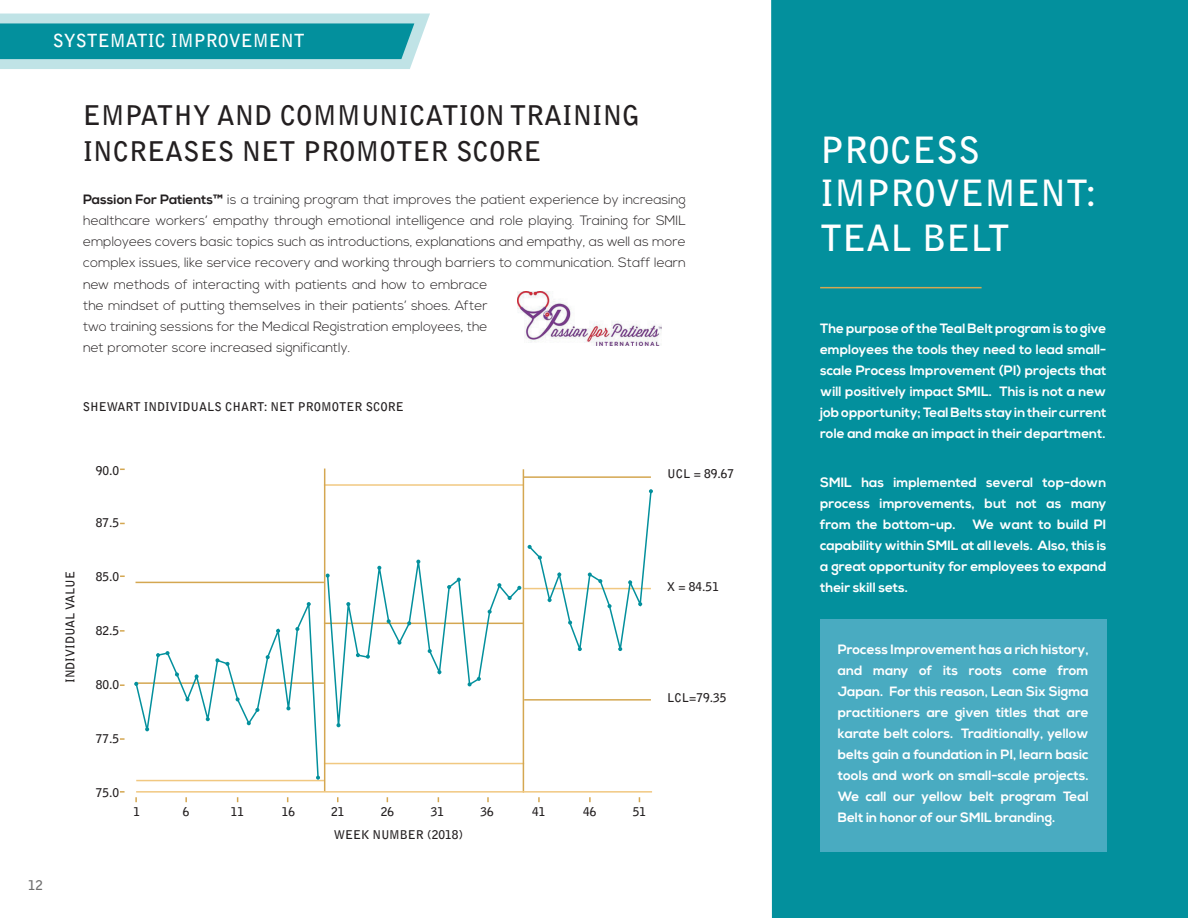
<style>
.page{position:relative;width:1188px;height:918px;background:#fff}
.page>*{position:absolute;margin:0;border:0;box-sizing:border-box;transform-origin:0 0}
.t1{font:700 36px/44.1px "Bell Gothic Std";color:#fff}
.t2{font:700 27px/36px "Bell Gothic Std";color:#231f20}
.t3{font:700 18px "Bell Gothic Std";color:#fff}
.t4{font:700 13.5px/21px "Nexa";color:#fff;text-align:justify}
.t5{font:300 13.5px/21px "Nexa";color:#231f20;text-align:justify}
.t6{font:700 13.35px "Bell Gothic Std";color:#6e6e6e}
.t7{font:700 12px "Bell Gothic Std";color:#231f20}
.s1{font-weight:700}
</style>
<div class="page">
<div style="left:771px;top:0;width:417px;height:918px;background:#03909d"></div>
<hr style="left:324px;top:484px;width:199px;height:2px;background:#f1c881">
<hr style="left:523px;top:588px;width:128px;height:1px;background:#f1c881">
<hr style="left:523px;top:476px;width:128px;height:2px;background:#d4a751">
<hr style="left:136px;top:780px;width:188px;height:1px;background:#f1c881">
<hr style="left:324px;top:763px;width:200px;height:1px;background:#f1c881">
<hr style="left:524px;top:699px;width:127px;height:2px;background:#d4a751">
<hr style="left:136px;top:682px;width:188px;height:2px;background:#d4a751">
<hr style="left:820px;top:287px;width:162px;height:1px;background:#d4a751">
<div style="left:820px;top:619px;width:286px;height:232px;background:#49abc1"></div>
<img style="left:517px;top:292px;width:144px;height:53px">
<hr style="left:324px;top:623px;width:200px;height:1px;background:#d4a751">
<hr style="left:136px;top:582px;width:188px;height:1px;background:#d4a751">
<svg style="left:134px;top:602px;width:186px;height:178px"></svg>
<svg style="left:326px;top:559px;width:195px;height:169px"></svg>
<svg style="left:527px;top:489px;width:126px;height:163px"></svg>
<hr style="left:523px;top:469px;width:1px;height:324px;background:#d4a751">
<hr style="left:324px;top:469px;width:1px;height:323px;background:#d4a751">
<hr style="left:136px;top:791px;width:516px;height:2px;background:#f1c881">
<svg style="left:0;top:13px;width:430px;height:56px;background:#4fb1ba"></svg>
<h3 class="t3" style="left:53px;top:30px;width:253px">SYSTEMATIC IMPROVEMENT</h3>
<p class="t6" style="left:28px;top:877px;width:16px">12</p>
<h2 class="t2" style="left:83px;top:97px;width:559px">EMPATHY AND COMMUNICATION TRAINING<br>INCREASES NET PROMOTER SCORE</h2>
<p class="t5" style="left:83px;top:190px;width:604px"><span class="s1">Passion For Patients™</span> is a training program that improves the patient experience by increasing healthcare workers’ empathy through emotional intelligence and role playing. Training for SMIL employees covers basic topics such as introductions, explanations and empathy, as well as more complex issues, like service recovery and working through barriers to communication. Staff learn</p>
<p class="t5" style="left:83px;top:274px;width:406px">new methods of interacting with patients and how to embrace the mindset of putting themselves in their patients’ shoes. After two training sessions for the Medical Registration employees, the net promoter score increased significantly.</p>
<p class="t7" style="left:83px;top:399px;width:323px">SHEWART INDIVIDUALS CHART: NET PROMOTER SCORE</p>
<p class="t7" style="left:63px;top:683px;width:114px;rotate:-90deg">INDIVIDUAL VALUE</p>
<p class="t7" style="left:96px;top:464px;width:25px">90.0</p>
<p class="t7" style="left:96px;top:516px;width:25px">87.5</p>
<p class="t7" style="left:96px;top:570px;width:25px">85.0</p>
<p class="t7" style="left:96px;top:624px;width:25px">82.5</p>
<p class="t7" style="left:96px;top:677px;width:25px">80.0</p>
<p class="t7" style="left:96px;top:731px;width:25px">77.5</p>
<p class="t7" style="left:96px;top:785px;width:25px">75.0</p>
<p class="t7" style="left:133px;top:804px;width:8px">1</p>
<p class="t7" style="left:183px;top:804px;width:8px">6</p>
<p class="t7" style="left:231px;top:804px;width:15px">11</p>
<p class="t7" style="left:282px;top:804px;width:15px">16</p>
<p class="t7" style="left:331px;top:804px;width:15px">21</p>
<p class="t7" style="left:381px;top:804px;width:15px">26</p>
<p class="t7" style="left:431px;top:804px;width:15px">31</p>
<p class="t7" style="left:481px;top:804px;width:15px">36</p>
<p class="t7" style="left:532px;top:804px;width:15px">41</p>
<p class="t7" style="left:583px;top:804px;width:15px">46</p>
<p class="t7" style="left:633px;top:804px;width:15px">51</p>
<p class="t7" style="left:334px;top:828px;width:131px">WEEK NUMBER (2018)</p>
<p class="t7" style="left:667px;top:466px;width:69px">UCL = 89.67</p>
<p class="t7" style="left:667px;top:579px;width:53px">X = 84.51</p>
<p class="t7" style="left:667px;top:691px;width:61px">LCL=79.35</p>
<h1 class="t1" style="left:820px;top:128px;width:279px">PROCESS<br>IMPROVEMENT:<br>TEAL BELT</h1>
<p class="t4" style="left:820px;top:319px;width:288px">The purpose of the Teal Belt program is to give employees the tools they need to lead small&shy;scale Process Improvement (PI) projects that will positively impact SMIL. This is not a new job opportunity; Teal Belts stay in their current role and make an impact in their department.</p>
<p class="t4" style="left:820px;top:472px;width:288px">SMIL has implemented several top-down process improvements, but not as many from the bottom-up. We want to build PI capability within SMIL at all levels. Also, this is a great opportunity for employees to expand their skill sets.</p>
<p class="t4" style="left:838px;top:639px;width:252px">Process Improvement has a rich history, and many of its roots come from Japan. For this reason, Lean Six Sigma practitioners are given titles that are karate belt colors. Traditionally, yellow belts gain a foundation in PI, learn basic tools and work on small-scale projects.<br>We call our yellow belt program Teal Belt in honor of our SMIL branding.</p>
</div>
